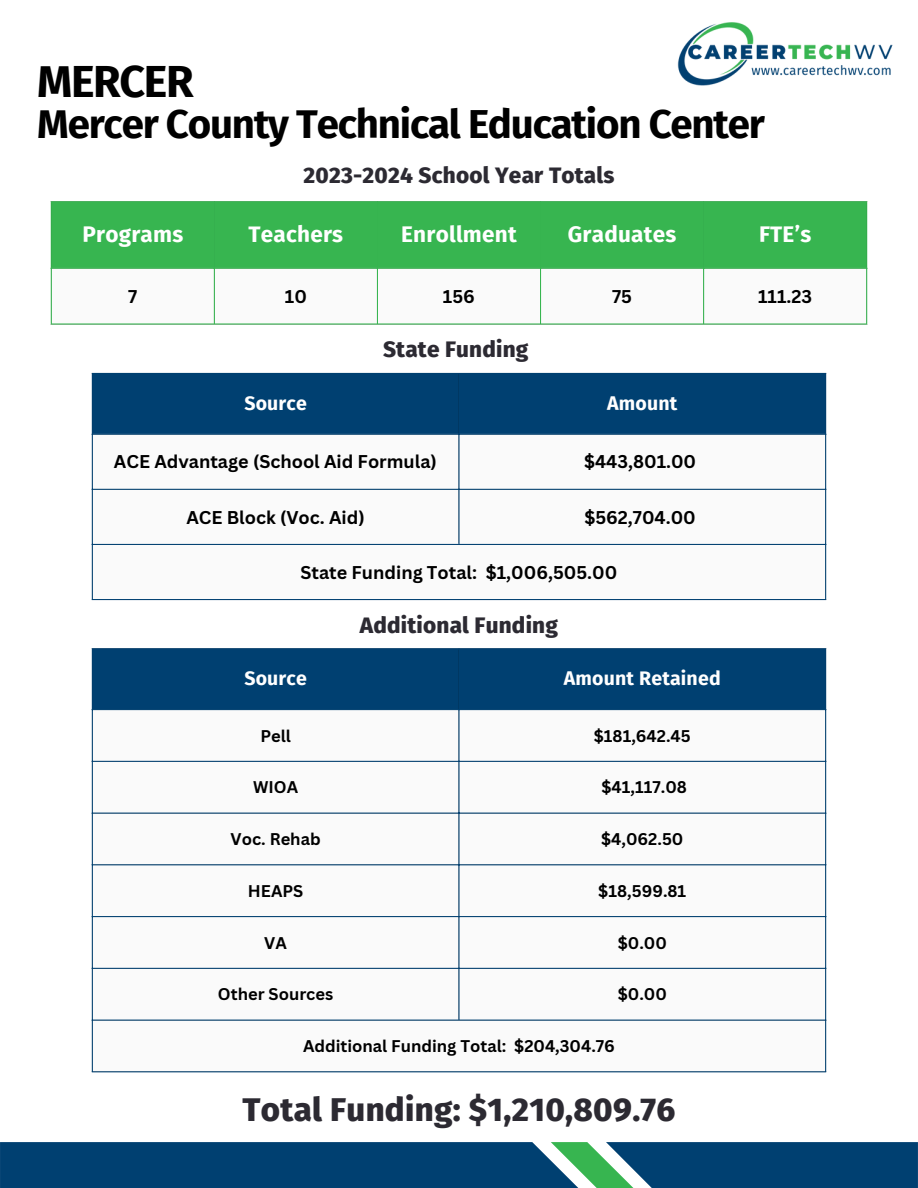
<style>
.page{position:relative;width:918px;height:1188px;background:#fff}
.page>*{position:absolute;margin:0;border:0;box-sizing:border-box;transform-origin:0 0}
.t1{font:700 44.7px "Fira Sans";letter-spacing:-.03em;color:#000}
.t2{font:700 40.2px "Fira Sans";letter-spacing:-.03em;color:#000}
.t3{font:800 33px "Fira Sans";letter-spacing:.01em;color:#2c2a32}
.t4{font:800 22.5px "Fira Sans";letter-spacing:.01em;color:#2c2a32}
.t5{font:700 22.5px "Fira Sans";letter-spacing:.01em;color:#fff}
.t6{font:700 19.5px "Fira Sans";letter-spacing:.01em;color:#fff}
.t7{font:700 18px "Canva Sans";color:#000}
.t8{font:700 16.5px "Canva Sans";color:#000}
</style>
<div class="page">
<div style="left:93px;top:374px;width:732px;height:60px;background:#004071"></div>
<svg style="left:93px;top:488px;width:732px;height:56px"></svg>
<hr style="left:92px;top:374px;width:1px;height:225px;background:#004071">
<hr style="left:458px;top:374px;width:2px;height:170px;background:#004071">
<hr style="left:825px;top:374px;width:1px;height:225px;background:#004071">
<hr style="left:92px;top:373px;width:734px;height:1px;background:#004071">
<hr style="left:92px;top:434px;width:734px;height:1px;background:#004071">
<hr style="left:92px;top:489px;width:734px;height:1px;background:#004071">
<hr style="left:92px;top:544px;width:734px;height:1px;background:#004071">
<hr style="left:92px;top:599px;width:734px;height:1px;background:#004071">
<div style="left:93px;top:649px;width:732px;height:60px;background:#004071"></div>
<svg style="left:93px;top:710px;width:732px;height:310px"></svg>
<hr style="left:92px;top:649px;width:1px;height:422px;background:#004071">
<hr style="left:458px;top:649px;width:2px;height:371px;background:#004071">
<hr style="left:825px;top:649px;width:1px;height:422px;background:#004071">
<hr style="left:92px;top:648px;width:734px;height:1px;background:#004071">
<hr style="left:92px;top:709px;width:734px;height:1px;background:#004071">
<hr style="left:92px;top:761px;width:734px;height:1px;background:#004071">
<hr style="left:92px;top:813px;width:734px;height:1px;background:#004071">
<hr style="left:92px;top:864px;width:734px;height:1px;background:#004071">
<hr style="left:92px;top:916px;width:734px;height:1px;background:#004071">
<hr style="left:92px;top:968px;width:734px;height:1px;background:#004071">
<hr style="left:92px;top:1020px;width:734px;height:1px;background:#004071">
<hr style="left:92px;top:1071px;width:734px;height:1px;background:#004071">
<svg style="left:0;top:1142px;width:918px;height:46px"></svg>
<img style="left:677px;top:22px;width:216px;height:64px">
<div style="left:52px;top:202px;width:814px;height:66px;background:#37b550"></div>
<svg style="left:213px;top:269px;width:492px;height:54px"></svg>
<hr style="left:51px;top:202px;width:1px;height:121px;background:#37b550">
<hr style="left:214px;top:202px;width:1px;height:121px;background:#37b550">
<hr style="left:377px;top:202px;width:1px;height:121px;background:#37b550">
<hr style="left:540px;top:202px;width:1px;height:121px;background:#37b550">
<hr style="left:703px;top:202px;width:1px;height:121px;background:#37b550">
<hr style="left:866px;top:202px;width:1px;height:121px;background:#37b550">
<hr style="left:51px;top:201px;width:816px;height:1px;background:#37b550">
<hr style="left:51px;top:268px;width:816px;height:1px;background:#37b550">
<hr style="left:51px;top:323px;width:816px;height:2px;background:#37b550">
<p class="t1" style="left:37px;top:55px;width:158px">MERCER</p>
<p class="t2" style="left:37px;top:101px;width:729px">Mercer County Technical Education Center</p>
<p class="t4" style="left:303px;top:162px;width:313px">2023-2024 School Year Totals</p>
<p class="t5" style="left:82px;top:221px;width:102px">Programs</p>
<p class="t5" style="left:249px;top:221px;width:96px">Teachers</p>
<p class="t5" style="left:401px;top:221px;width:117px">Enrollment</p>
<p class="t5" style="left:568px;top:221px;width:110px">Graduates</p>
<p class="t5" style="left:759px;top:221px;width:54px">FTE’s</p>
<p class="t7" style="left:128px;top:283px;width:11px">7</p>
<p class="t7" style="left:285px;top:283px;width:24px">10</p>
<p class="t7" style="left:443px;top:283px;width:33px">156</p>
<p class="t7" style="left:612px;top:283px;width:21px">75</p>
<p class="t7" style="left:758px;top:283px;width:55px">111.23</p>
<p class="t4" style="left:383px;top:336px;width:147px">State Funding</p>
<p class="t6" style="left:244px;top:392px;width:64px">Source</p>
<h1 class="t6" style="left:607px;top:392px;width:72px">Amount</h1>
<p class="t7" style="left:114px;top:449px;width:324px">ACE Advantage (School Aid Formula)</p>
<p class="t7" style="left:584px;top:449px;width:114px">$443,801.00</p>
<p class="t7" style="left:186px;top:504px;width:180px">ACE Block (Voc. Aid)</p>
<p class="t7" style="left:584px;top:504px;width:113px">$562,704.00</p>
<p class="t7" style="left:301px;top:559px;width:318px">State Funding Total: $1,006,505.00</p>
<p class="t4" style="left:360px;top:612px;width:200px">Additional Funding</p>
<p class="t6" style="left:244px;top:667px;width:64px">Source</p>
<p class="t6" style="left:564px;top:667px;width:158px">Amount Retained</p>
<p class="t8" style="left:260px;top:724px;width:32px">Pell</p>
<p class="t8" style="left:594px;top:724px;width:99px">$181,642.45</p>
<p class="t8" style="left:253px;top:776px;width:47px">WIOA</p>
<p class="t8" style="left:602px;top:776px;width:87px">$41,117.08</p>
<p class="t8" style="left:231px;top:828px;width:92px">Voc. Rehab</p>
<p class="t8" style="left:601px;top:828px;width:84px">$4,062.50</p>
<p class="t8" style="left:248px;top:879px;width:57px">HEAPS</p>
<p class="t8" style="left:598px;top:879px;width:90px">$18,599.81</p>
<p class="t8" style="left:264px;top:931px;width:24px">VA</p>
<p class="t8" style="left:618px;top:931px;width:51px">$0.00</p>
<p class="t8" style="left:218px;top:983px;width:117px">Other Sources</p>
<p class="t8" style="left:618px;top:983px;width:51px">$0.00</p>
<p class="t8" style="left:303px;top:1035px;width:313px">Additional Funding Total: $204,304.76</p>
<p class="t3" style="left:242px;top:1090px;width:435px">Total Funding: $1,210,809.76</p>
</div>
